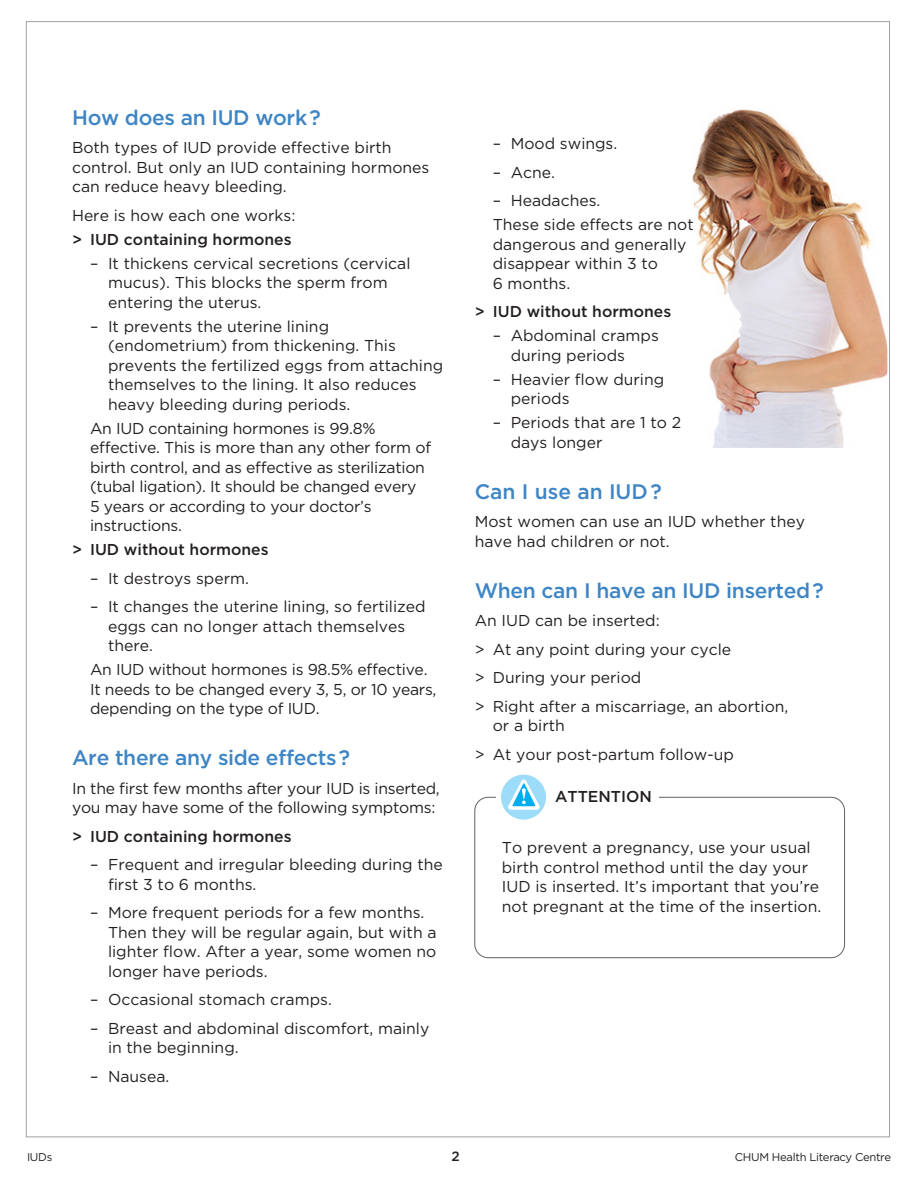
<style>
.page{position:relative;width:918px;height:1188px;background:#fff}
.page>*{position:absolute;margin:0;border:0;box-sizing:border-box;transform-origin:0 0}
.t1{font:500 21px "Gotham";letter-spacing:-.015em;color:#3e85c5}
.t2{font:15.75px/19.5px "Gotham";color:#231f20}
.t3{font:500 15.75px "Gotham";color:#231f20}
.t4{font:500 13.5px "Gotham";color:#231f20}
.t5{font:11.25px "Gotham";letter-spacing:-.025em;color:#231f20}
</style>
<div class="page">
<div style="left:474px;top:797px;width:371px;height:161px;border:1px solid #616164;border-radius:14px"></div>
<div style="left:496px;top:791px;width:72px;height:11px;background:#fff"></div>
<div style="left:555px;top:788px;width:104px;height:19px;background:#fff"></div>
<div style="left:501px;top:775px;width:45px;height:45px;background:#9cdcf8;border-radius:22px"></div>
<svg style="left:508px;top:780px;width:32px;height:30px"></svg>
<img style="left:692px;top:109px;width:195px;height:339px">
<h1 class="t1" style="left:72px;top:104px;width:250px">How does an IUD work ?</h1>
<p class="t2" style="left:72px;top:138px;width:359px">Both types of IUD provide effective birth control. But only an IUD containing hormones can reduce heavy bleeding.</p>
<p class="t2" style="left:72px;top:205px;width:225px">Here is how each one works:</p>
<p class="t3" style="left:72px;top:229px;width:221px">&gt; IUD containing hormones</p>
<p class="t2" style="left:108px;top:253px;width:304px;text-indent:-18px">– It thickens cervical secretions (cervical mucus). This blocks the sperm from entering the uterus.</p>
<p class="t2" style="left:108px;top:316px;width:337px;text-indent:-18px">– It prevents the uterine lining (endometrium) from thickening. This prevents the fertilized eggs from attaching themselves to the lining. It also reduces heavy bleeding during periods.</p>
<p class="t2" style="left:90px;top:418px;width:343px">An IUD containing hormones is 99.8% effective. This is more than any other form of birth control, and as effective as sterilization (tubal ligation). It should be changed every<br>5 years or according to your doctor’s instructions.</p>
<p class="t3" style="left:72px;top:539px;width:198px">&gt; IUD without hormones</p>
<p class="t2" style="left:90px;top:568px;width:160px">– It destroys sperm.</p>
<p class="t2" style="left:108px;top:597px;width:319px;text-indent:-18px">– It changes the uterine lining, so fertilized eggs can no longer attach themselves there.</p>
<p class="t2" style="left:90px;top:660px;width:348px">An IUD without hormones is 98.5% effective.<br>It needs to be changed every 3, 5, or 10 years, depending on the type of IUD.</p>
<h1 class="t1" style="left:72px;top:744px;width:280px">Are there any side effects ?</h1>
<p class="t2" style="left:72px;top:778px;width:369px">In the first few months after your IUD is inserted, you may have some of the following symptoms:</p>
<p class="t3" style="left:72px;top:826px;width:221px">&gt; IUD containing hormones</p>
<p class="t2" style="left:108px;top:855px;width:336px;text-indent:-18px">– Frequent and irregular bleeding during the first 3 to 6 months.</p>
<p class="t2" style="left:108px;top:903px;width:330px;text-indent:-18px">– More frequent periods for a few months.<br>Then they will be regular again, but with a lighter flow. After a year, some women no longer have periods.</p>
<p class="t2" style="left:90px;top:990px;width:243px">– Occasional stomach cramps.</p>
<p class="t2" style="left:108px;top:1018px;width:323px;text-indent:-18px">– Breast and abdominal discomfort, mainly in the beginning.</p>
<p class="t2" style="left:90px;top:1066px;width:81px">– Nausea.</p>
<p class="t2" style="left:493px;top:133px;width:126px">– Mood swings.</p>
<p class="t2" style="left:493px;top:162px;width:64px">– Acne.</p>
<p class="t2" style="left:493px;top:188px;width:202px;line-height:24px">– Headaches.<br>These side effects are not</p>
<p class="t2" style="left:493px;top:234px;width:195px">dangerous and generally disappear within 3 to<br>6 months.</p>
<p class="t3" style="left:475px;top:301px;width:198px">&gt; IUD without hormones</p>
<p class="t2" style="left:511px;top:325px;width:150px;text-indent:-18px">– Abdominal cramps during periods</p>
<p class="t2" style="left:511px;top:369px;width:155px;text-indent:-18px">– Heavier flow during periods</p>
<p class="t2" style="left:511px;top:412px;width:172px;text-indent:-18px">– Periods that are 1 to 2 days longer</p>
<h1 class="t1" style="left:475px;top:477px;width:189px">Can I use an IUD ?</h1>
<p class="t2" style="left:475px;top:511px;width:332px">Most women can use an IUD whether they have had children or not.</p>
<h1 class="t1" style="left:475px;top:576px;width:351px">When can I have an IUD inserted ?</h1>
<p class="t2" style="left:475px;top:606px;width:315px;line-height:28.5px">An IUD can be inserted:<br>&gt; At any point during your cycle<br>&gt; During your period<br>&gt; Right after a miscarriage, an abortion,</p>
<p class="t2" style="left:475px;top:711px;width:261px;line-height:28.5px;text-indent:18px">or a birth<br>&gt; At your post-partum follow-up</p>
<p class="t3" style="left:555px;top:786px;width:98px">ATTENTION</p>
<p class="t2" style="left:502px;top:838px;width:321px">To prevent a pregnancy, use your usual birth control method until the day your IUD is inserted. It’s important that you’re not pregnant at the time of the insertion.</p>
<p class="t5" style="left:27px;top:1150px;width:27px">IUDs</p>
<p class="t4" style="left:451px;top:1147px;width:10px">2</p>
<p class="t5" style="left:735px;top:1150px;width:158px">CHUM Health Literacy Centre</p>
</div>
